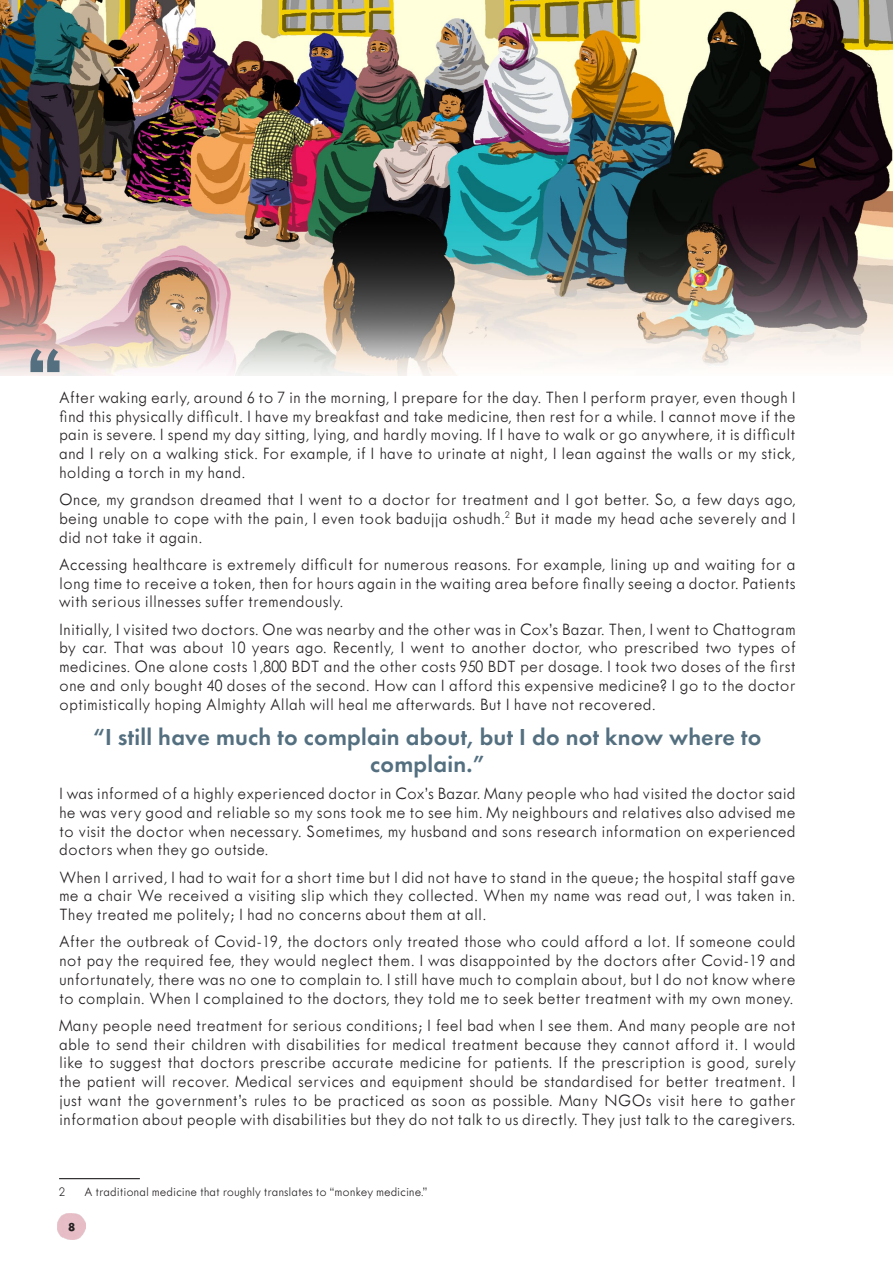
<style>
.page{position:relative;width:893px;height:1263px;background:#fff}
.page>*{position:absolute;margin:0;border:0;box-sizing:border-box;transform-origin:0 0}
.t1{font:600 24px "Futura PT";letter-spacing:.01em;color:#547080}
.Body{font:300 18px/18.8px "Tw Cen MT Std";letter-spacing:.01em;color:#231f20;text-align:justify}
.Footnote_Style{font:300 13.5px "Tw Cen MT Std";color:#231f20}
.t2{font:700 10.5px "Futura LT Pro";color:#231f20}
</style>
<div class="page">
<img style="left:0;top:0;width:893px;height:376px">
<hr style="left:59px;top:1178px;width:81px;height:1px;background:#231f20">
<svg style="left:30px;top:349px;width:30px;height:23px"></svg>
<img style="left:58px;top:1214px;width:27px;height:26px">
<p class="Body" style="left:59px;top:388px;width:738px">After waking early, around 6 to 7 in the morning, I prepare for the day. Then I perform prayer, even though I find this physically difficult. I have my breakfast and take medicine, then rest for a while. I cannot move if the pain is severe. I spend my day sitting, lying, and hardly moving. If I have to walk or go anywhere, it is difficult and I rely on a walking stick. For example, if I have to urinate at night, I lean against the walls or my stick, holding a torch in my hand.</p>
<p class="Body" style="left:59px;top:490px;width:738px">Once, my grandson dreamed that I went to a doctor for treatment and I got better. So, a few days ago, being unable to cope with the pain, I even took badujja oshudh.<sup>2</sup> But it made my head ache severely and I did not take it again.</p>
<p class="Body" style="left:59px;top:555px;width:738px">Accessing healthcare is extremely difficult for numerous reasons. For example, lining up and waiting for a long time to receive a token, then for hours again in the waiting area before finally seeing a doctor. Patients with serious illnesses suffer tremendously.</p>
<p class="Body" style="left:59px;top:619px;width:738px">Initially, I visited two doctors. One was nearby and the other was in Cox’s Bazar. Then, I went to Chattogram by car. That was about 10 years ago. Recently, I went to another doctor, who prescribed two types of medicines. One alone costs 1,800 BDT and the other costs 950 BDT per dosage. I took two doses of the first one and only bought 40 doses of the second. How can I afford this expensive medicine? I go to the doctor optimistically hoping Almighty Allah will heal me afterwards. But I have not recovered.</p>
<p class="t1" style="left:93px;top:722px;width:670px">“I still have much to complain about, but I do not know where to</p>
<p class="t1" style="left:370px;top:749px;width:116px">complain.”</p>
<p class="Body" style="left:59px;top:784px;width:738px">I was informed of a highly experienced doctor in Cox’s Bazar. Many people who had visited the doctor said he was very good and reliable so my sons took me to see him. My neighbours and relatives also advised me to visit the doctor when necessary. Sometimes, my husband and sons research information on experienced doctors when they go outside.</p>
<p class="Body" style="left:59px;top:868px;width:738px">When I arrived, I had to wait for a short time but I did not have to stand in the queue; the hospital staff gave me a chair We received a visiting slip which they collected. When my name was read out, I was taken in.<br>They treated me politely; I had no concerns about them at all.</p>
<p class="Body" style="left:59px;top:932px;width:738px">After the outbreak of Covid-19, the doctors only treated those who could afford a lot. If someone could not pay the required fee, they would neglect them. I was disappointed by the doctors after Covid-19 and unfortunately, there was no one to complain to. I still have much to complain about, but I do not know where to complain. When I complained to the doctors, they told me to seek better treatment with my own money.</p>
<p class="Body" style="left:59px;top:1016px;width:738px">Many people need treatment for serious conditions; I feel bad when I see them. And many people are not able to send their children with disabilities for medical treatment because they cannot afford it. I would like to suggest that doctors prescribe accurate medicine for patients. If the prescription is good, surely the patient will recover. Medical services and equipment should be standardised for better treatment. I just want the government’s rules to be practiced as soon as possible. Many NGOs visit here to gather information about people with disabilities but they do not talk to us directly. They just talk to the caregivers.</p>
<p class="Footnote_Style" style="left:59px;top:1184px;width:7px">2</p>
<p class="Footnote_Style" style="left:85px;top:1184px;width:344px">A traditional medicine that roughly translates to “monkey medicine.”</p>
<p class="t2" style="left:68px;top:1219px;width:9px">8</p>
</div>
